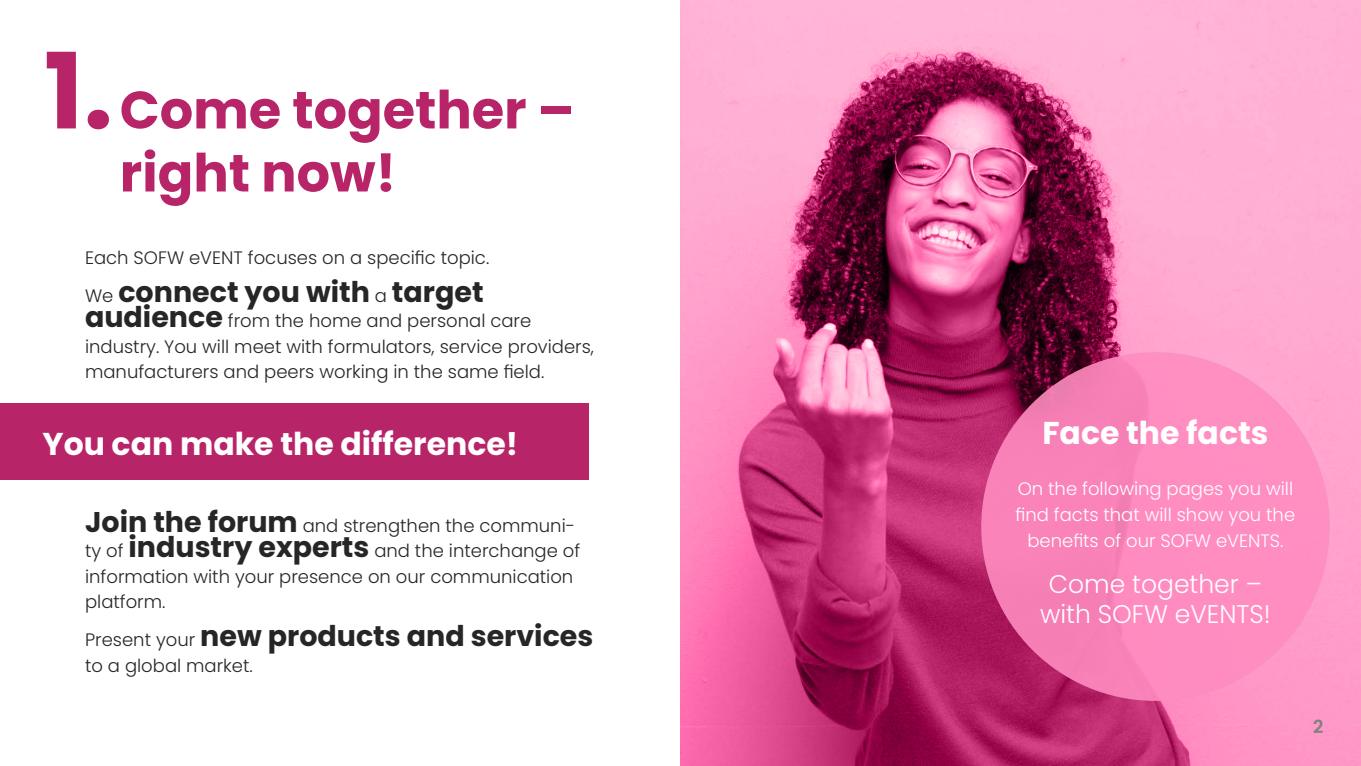
<style>
.page{position:relative;width:1361px;height:766px;background:#fff}
.page>*{position:absolute;margin:0;border:0;box-sizing:border-box;transform-origin:0 0}
.t1{font:700 52.5px/63px "Poppins";color:#b82468}
.t2{font:700 31.5px "Poppins";color:#fff}
.t3{font:700 28.5px "Poppins";color:#262626}
.t4{font:300 25.5px/30.6px "Poppins";color:#fff;text-align:center}
.t5{font:300 18px/25.5px "Poppins";color:#262626}
.t6{font:300 18px/25.5px "Poppins";color:#fff;text-align:center}
.t7{font:600 18px "Poppins";color:#808080}
.s1{font-size:105px}
.s2{font-weight:300;font-size:18px}
.s3{font-weight:700;font-size:28.5px}
</style>
<div class="page">
<svg style="left:680px;top:0;width:681px;height:765px;background:#d76b9c"></svg>
<div style="left:0;top:402px;width:588px;height:77px;background:#b82468"></div>
<div style="left:981px;top:352px;width:348px;height:348px;background:linear-gradient(to right,#f67eb4,#ff91c4);border-radius:50%"></div>
<h1 class="t1" style="left:120px;top:79px;width:456px;text-indent:-76px"><span class="s1">1.</span>Come together – right now!</h1>
<p class="t5" style="left:85px;top:244px;width:406px">Each SOFW eVENT focuses on a specific topic.</p>
<h3 class="t3" style="left:85px;top:275px;width:400px"><span class="s2">We</span> connect you with <span class="s2">a</span> target</h3>
<p class="t5" style="left:85px;top:308px;width:510px"><span class="s3">audience</span> from the home and personal care industry. You will meet with formulators, service providers, manufacturers and peers working in the same field.</p>
<h2 class="t2" style="left:43px;top:425px;width:477px">You can make the difference!</h2>
<p class="t5" style="left:85px;top:512px;width:497px"><span class="s3">Join the forum</span> and strengthen the communi&shy;ty of <span class="s3">industry experts</span> and the interchange of information with your presence on our communication platform.</p>
<h3 class="t3" style="left:85px;top:619px;width:510px"><span class="s2">Present your</span> new products and services</h3>
<p class="t5" style="left:85px;top:652px;width:169px">to a global market.</p>
<h2 class="t2" style="left:1042px;top:415px;width:228px">Face the facts</h2>
<p class="t6" style="left:1015px;top:476px;width:281px">On the following pages you will find facts that will show you the benefits of our SOFW eVENTS.</p>
<h3 class="t4" style="left:1040px;top:568px;width:232px">Come together – with SOFW eVENTS!</h3>
<p class="t7" style="left:1313px;top:716px;width:12px">2</p>
</div>
